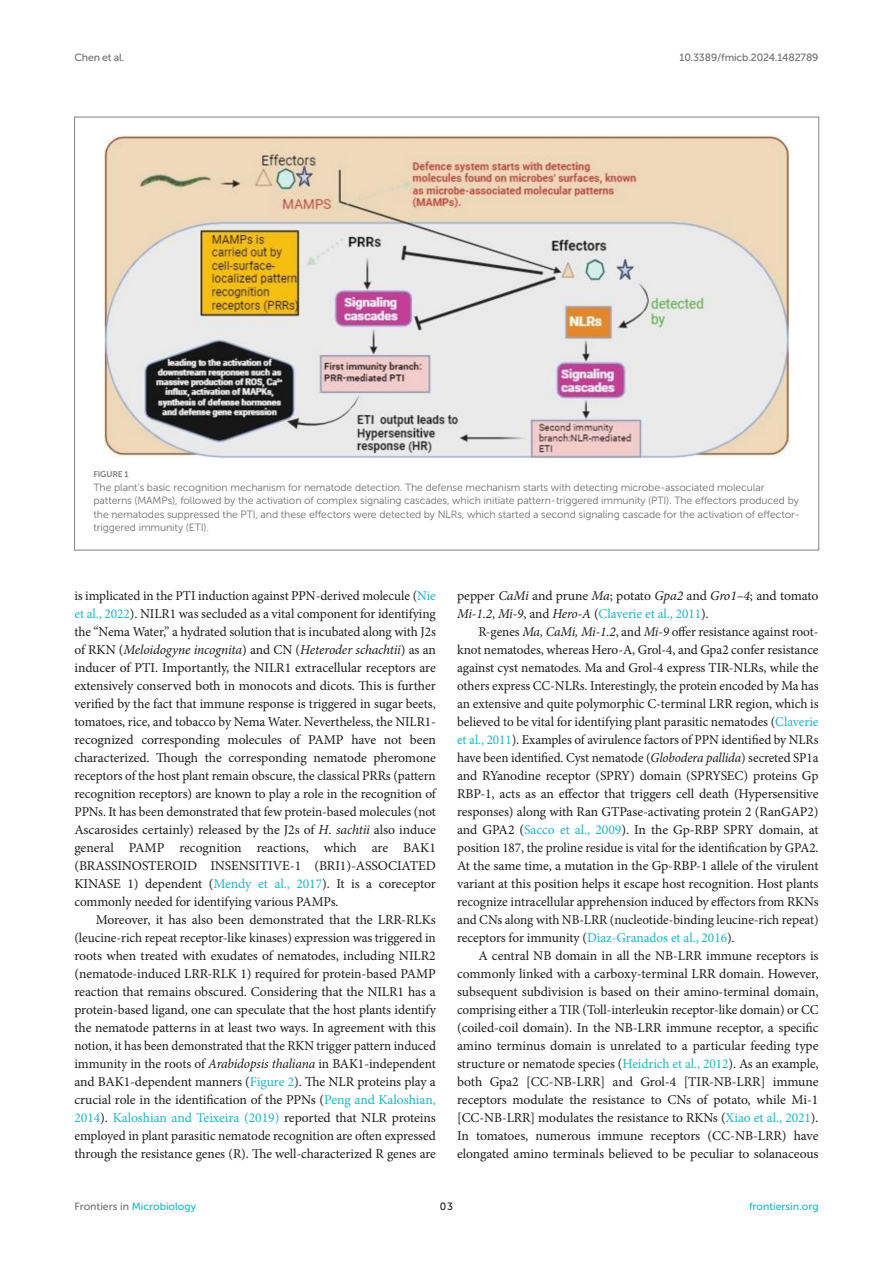
<style>
.page{position:relative;width:893px;height:1263px;background:#fff}
.page>*{position:absolute;margin:0;border:0;box-sizing:border-box;transform-origin:0 0}
.TEXT{font:13.5px/18px "Minion Pro";letter-spacing:-.005em;color:#1b1c1b;text-align:justify}
.FIG_LEG{font:10.5px/13.5px "Museo Sans 300";letter-spacing:-.01em;color:#706f70}
.t1{font:10.5px "Museo Sans 500";color:#1db5c3}
.t2{font:10.5px "Museo Sans 500";letter-spacing:-.015em;color:#706f70}
.t3{font:10.5px "Museo Sans 500";color:#1b1c1b}
.FIG_HD{font:8.25px "Museo Sans 700";letter-spacing:-.01em;color:#7e7f7f}
.s1{color:#1db5c3}
.s2{font-style:italic}
.s3{color:#706f70}
</style>
<div class="page">
<img style="left:104px;top:136px;width:685px;height:322px">
<p class="t2" style="left:74px;top:51px;width:52px">Chen et al.</p>
<p class="t2" style="left:679px;top:51px;width:141px">10.3389/fmicb.2024.1482789</p>
<p class="FIG_HD" style="left:94px;top:470px;width:37px">FIGURE 1</p>
<p class="FIG_LEG" style="left:94px;top:480px;width:708px">The plant’s basic recognition mechanism for nematode detection. The defense mechanism starts with detecting microbe-associated molecular patterns (MAMPs), followed by the activation of complex signaling cascades, which initiate pattern-triggered immunity (PTI). The effectors produced by the nematodes suppressed the PTI, and these effectors were detected by NLRs, which started a second signaling cascade for the activation of effector&shy;triggered immunity (ETI).</p>
<p class="TEXT" style="left:74px;top:587px;width:363px">is implicated in the PTI induction against PPN-derived molecule (<span class="s1">Nie et al., 2022</span>). NILR1 was secluded as a vital component for identifying the “Nema Water,” a hydrated solution that is incubated along with J2s of RKN (<span class="s2">Meloidogyne incognita</span>) and CN (<span class="s2">Heteroder schachtii</span>) as an inducer of PTI. Importantly, the NILR1 extracellular receptors are extensively conserved both in monocots and dicots. This is further verified by the fact that immune response is triggered in sugar beets, tomatoes, rice, and tobacco by Nema Water. Nevertheless, the NILR1- recognized corresponding molecules of PAMP have not been characterized. Though the corresponding nematode pheromone receptors of the host plant remain obscure, the classical PRRs (pattern recognition receptors) are known to play a role in the recognition of PPNs. It has been demonstrated that few protein-based molecules (not Ascarosides certainly) released by the J2s of <span class="s2">H. sachtii</span> also induce general PAMP recognition reactions, which are BAK1 (BRASSINOSTEROID INSENSITIVE-1 (BRI1)-ASSOCIATED KINASE 1) dependent (<span class="s1">Mendy et al., 2017</span>). It is a coreceptor commonly needed for identifying various PAMPs.</p>
<p class="TEXT" style="left:74px;top:911px;width:363px;text-indent:21px">Moreover, it has also been demonstrated that the LRR-RLKs (leucine-rich repeat receptor-like kinases) expression was triggered in roots when treated with exudates of nematodes, including NILR2 (nematode-induced LRR-RLK 1) required for protein-based PAMP reaction that remains obscured. Considering that the NILR1 has a protein-based ligand, one can speculate that the host plants identify the nematode patterns in at least two ways. In agreement with this notion, it has been demonstrated that the RKN trigger pattern induced immunity in the roots of <span class="s2">Arabidopsis thaliana</span> in BAK1-independent and BAK1-dependent manners (<span class="s1">Figure 2</span>). The NLR proteins play a crucial role in the identification of the PPNs (<span class="s1">Peng and Kaloshian, 2014</span>). <span class="s1">Kaloshian and Teixeira (2019)</span> reported that NLR proteins employed in plant parasitic nematode recognition are often expressed through the resistance genes (R). The well-characterized R genes are</p>
<p class="TEXT" style="left:457px;top:587px;width:363px">pepper <span class="s2">CaMi</span> and prune <span class="s2">Ma</span>; potato <span class="s2">Gpa2</span> and <span class="s2">Gro1–4</span>; and tomato<br><span class="s2">Mi-1.2</span>, <span class="s2">Mi-9</span>, and <span class="s2">Hero-A</span> (<span class="s1">Claverie et al., 2011</span>).</p>
<p class="TEXT" style="left:457px;top:623px;width:363px;text-indent:21px">R-genes <span class="s2">Ma, CaMi, Mi-1.2</span>, and <span class="s2">Mi-9</span> offer resistance against root&shy;knot nematodes, whereas Hero-A, Grol-4, and Gpa2 confer resistance against cyst nematodes. Ma and Grol-4 express TIR-NLRs, while the others express CC-NLRs. Interestingly, the protein encoded by Ma has an extensive and quite polymorphic C-terminal LRR region, which is believed to be vital for identifying plant parasitic nematodes (<span class="s1">Claverie et al., 2011</span>). Examples of avirulence factors of PPN identified by NLRs have been identified. Cyst nematode (<span class="s2">Globodera pallida</span>) secreted SP1a and RYanodine receptor (SPRY) domain (SPRYSEC) proteins Gp RBP-1, acts as an effector that triggers cell death (Hypersensitive responses) along with Ran GTPase-activating protein 2 (RanGAP2) and GPA2 (<span class="s1">Sacco et al., 2009</span>). In the Gp-RBP SPRY domain, at position 187, the proline residue is vital for the identification by GPA2.<br>At the same time, a mutation in the Gp-RBP-1 allele of the virulent variant at this position helps it escape host recognition. Host plants recognize intracellular apprehension induced by effectors from RKNs and CNs along with NB-LRR (nucleotide-binding leucine-rich repeat) receptors for immunity (<span class="s1">Diaz-Granados et al., 2016</span>).</p>
<p class="TEXT" style="left:457px;top:947px;width:363px;text-indent:21px">A central NB domain in all the NB-LRR immune receptors is commonly linked with a carboxy-terminal LRR domain. However, subsequent subdivision is based on their amino-terminal domain, comprising either a TIR (Toll-interleukin receptor-like domain) or CC (coiled-coil domain). In the NB-LRR immune receptor, a specific amino terminus domain is unrelated to a particular feeding type structure or nematode species (<span class="s1">Heidrich et al., 2012</span>). As an example, both Gpa2 [CC-NB-LRR] and Grol-4 [TIR-NB-LRR] immune receptors modulate the resistance to CNs of potato, while Mi-1 [CC-NB-LRR] modulates the resistance to RKNs (<span class="s1">Xiao et al., 2021</span>).<br>In tomatoes, numerous immune receptors (CC-NB-LRR) have elongated amino terminals believed to be peculiar to solanaceous</p>
<p class="t1" style="left:74px;top:1200px;width:123px"><span class="s3">Frontiers in</span> Microbiology</p>
<p class="t3" style="left:440px;top:1200px;width:15px">03</p>
<p class="t1" style="left:749px;top:1200px;width:71px">frontiersin.org</p>
</div>
